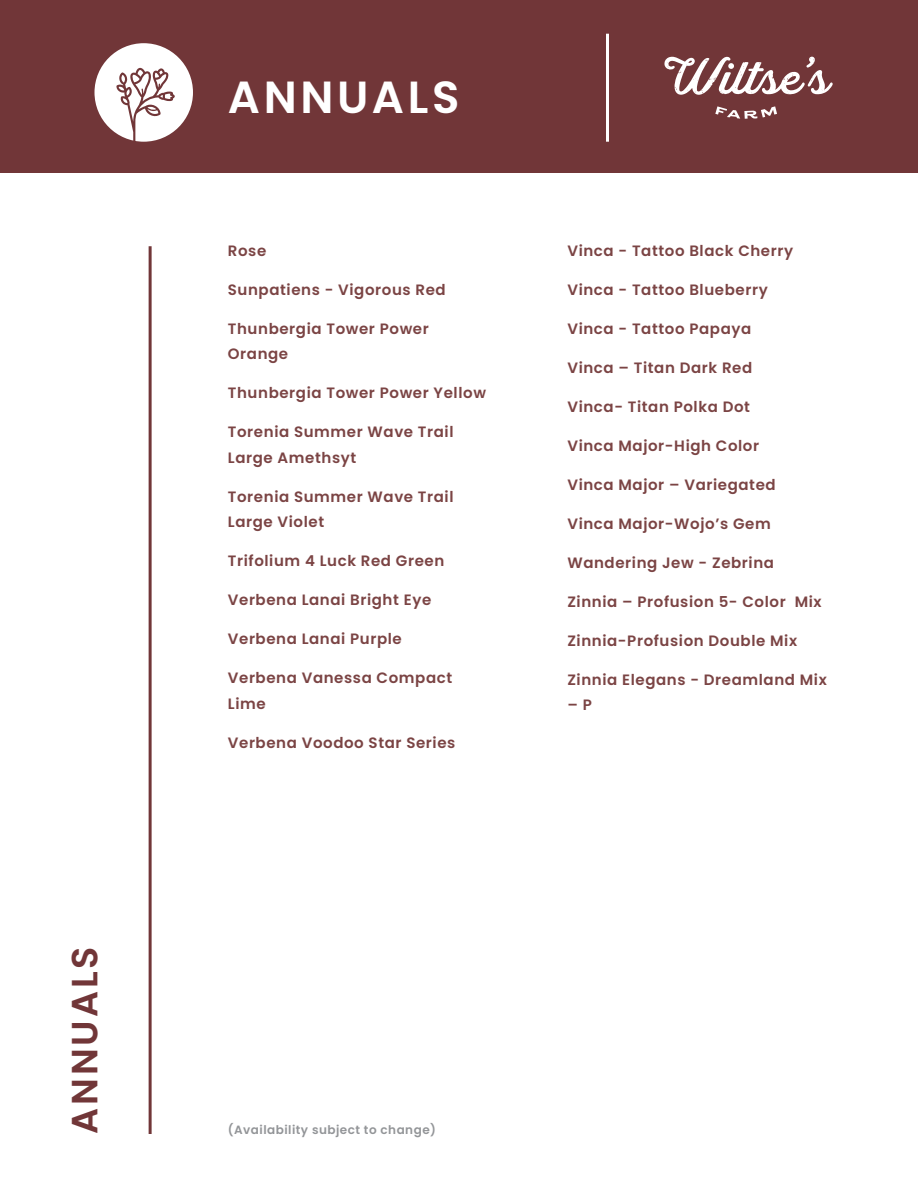
<style>
.page{position:relative;width:918px;height:1188px;background:#fff}
.page>*{position:absolute;margin:0;border:0;box-sizing:border-box;transform-origin:0 0}
.t1{font:600 45px "Poppins";letter-spacing:.08em;color:#fff}
.t2{font:600 36.45px "Poppins";letter-spacing:.08em;color:#713638}
.t3{font:600 15px/25.5px "Poppins";letter-spacing:.04em;color:#7b4444}
.t4{font:600 12px "Poppins";letter-spacing:.04em;color:#939598}
</style>
<div class="page">
<div style="left:0;top:0;width:918px;height:173px;background:#713638"></div>
<div style="left:94px;top:43px;width:99px;height:99px;background:#fff;border-radius:50%"></div>
<hr style="left:149px;top:246px;width:3px;height:888px;background:#713638">
<svg style="left:715px;top:106px;width:62px;height:13px"></svg>
<svg style="left:664px;top:57px;width:169px;height:38px"></svg>
<hr style="left:606px;top:34px;width:3px;height:108px;background:#fff">
<svg style="left:116px;top:68px;width:59px;height:74px"></svg>
<h2 class="t2" style="left:64px;top:1134px;width:189px;rotate:-90deg">ANNUALS</h2>
<h1 class="t1" style="left:228px;top:71px;width:233px">ANNUALS</h1>
<p class="t3" style="left:228px;top:238px;width:40px">Rose</p>
<p class="t3" style="left:228px;top:277px;width:219px">Sunpatiens - Vigorous Red</p>
<p class="t3" style="left:228px;top:316px;width:203px">Thunbergia Tower Power<br>Orange</p>
<p class="t3" style="left:228px;top:380px;width:260px">Thunbergia Tower Power Yellow</p>
<p class="t3" style="left:228px;top:419px;width:227px">Torenia Summer Wave Trail<br>Large Amethsyt</p>
<p class="t3" style="left:228px;top:484px;width:227px">Torenia Summer Wave Trail<br>Large Violet</p>
<p class="t3" style="left:228px;top:548px;width:218px">Trifolium 4 Luck Red Green</p>
<p class="t3" style="left:228px;top:587px;width:205px">Verbena Lanai Bright Eye</p>
<p class="t3" style="left:228px;top:626px;width:176px">Verbena Lanai Purple</p>
<p class="t3" style="left:228px;top:665px;width:226px">Verbena Vanessa Compact<br>Lime</p>
<p class="t3" style="left:228px;top:730px;width:229px">Verbena Voodoo Star Series</p>
<p class="t3" style="left:567px;top:238px;width:227px">Vinca - Tattoo Black Cherry</p>
<p class="t3" style="left:567px;top:277px;width:202px">Vinca - Tattoo Blueberry</p>
<p class="t3" style="left:567px;top:316px;width:185px">Vinca - Tattoo Papaya</p>
<p class="t3" style="left:567px;top:355px;width:186px">Vinca – Titan Dark Red</p>
<p class="t3" style="left:567px;top:394px;width:184px">Vinca- Titan Polka Dot</p>
<p class="t3" style="left:567px;top:433px;width:193px">Vinca Major-High Color</p>
<p class="t3" style="left:567px;top:472px;width:210px">Vinca Major – Variegated</p>
<p class="t3" style="left:567px;top:511px;width:205px">Vinca Major-Wojo’s Gem</p>
<p class="t3" style="left:567px;top:550px;width:208px">Wandering Jew - Zebrina</p>
<p class="t3" style="left:567px;top:589px;width:256px">Zinnia – Profusion 5- Color Mix</p>
<p class="t3" style="left:567px;top:628px;width:231px">Zinnia-Profusion Double Mix</p>
<p class="t3" style="left:567px;top:667px;width:261px">Zinnia Elegans - Dreamland Mix</p>
<p class="t3" style="left:567px;top:692px;width:26px">– P</p>
<p class="t4" style="left:228px;top:1123px;width:210px">(Availability subject to change)</p>
</div>
